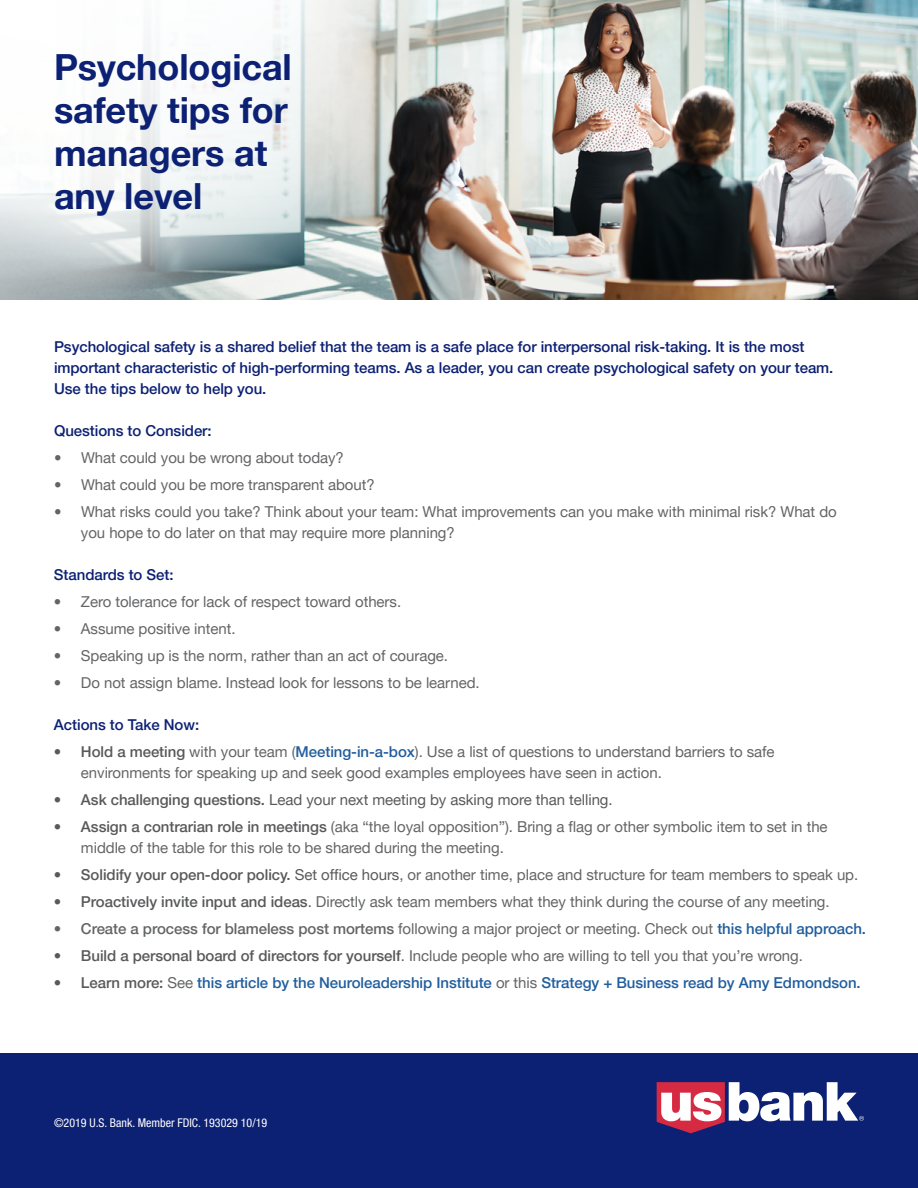
<style>
.page{position:relative;width:918px;height:1188px;background:#fff}
.page>*{position:absolute;margin:0;border:0;box-sizing:border-box;transform-origin:0 0}
.t1{font:700 36px/43.2px "Helvetica Neue LT Pro";letter-spacing:-.005em;color:#0c2074}
.t2{font:15px/21px "Helvetica Neue LT Pro";letter-spacing:-.005em;color:#636466}
.t3{font:500 15px/21px "Helvetica Neue LT Pro";letter-spacing:-.005em;color:#0c2074}
.t4{font:500 15px "Helvetica Neue LT Pro";letter-spacing:-.005em;color:#215e9e}
.t5{font:15px "Helvetica Neue LT Pro";letter-spacing:-.005em;color:#58595b}
.t6{font:condensed 12px "Helvetica Neue LT Pro";color:#fff}
.s1{font-weight:500;color:#58595b}
.s2{font-weight:500;color:#215e9e}
.s3{font-weight:500}
.s4{color:#58595b}
.s5{font-weight:400;color:#636466}
</style>
<div class="page">
<div style="left:0;top:1053px;width:918px;height:135px;background:#0c2074"></div>
<img style="left:0;top:0;width:918px;height:299px">
<svg style="left:657px;top:1082px;width:207px;height:51px"></svg>
<h1 class="t1" style="left:54px;top:44px;width:239px">Psychological safety tips for managers at any level</h1>
<p class="t3" style="left:54px;top:336px;width:781px">Psychological safety is a shared belief that the team is a safe place for interpersonal risk-taking. It is the most important characteristic of high-performing teams. As a leader, you can create psychological safety on your team.<br>Use the tips below to help you.</p>
<p class="t3" style="left:54px;top:420px;width:159px">Questions to Consider:</p>
<p class="t2" style="left:54px;top:446px;width:291px">• What could you be wrong about today?</p>
<p class="t2" style="left:54px;top:473px;width:322px">• What could you be more transparent about?</p>
<p class="t2" style="left:81px;top:500px;width:757px;text-indent:-27px">• What risks could you take? Think about your team: What improvements can you make with minimal risk? What do you hope to do later on that may require more planning?</p>
<p class="t3" style="left:54px;top:564px;width:121px">Standards to Set:</p>
<p class="t2" style="left:54px;top:590px;width:349px">• Zero tolerance for lack of respect toward others.</p>
<p class="t2" style="left:54px;top:617px;width:183px">• Assume positive intent.</p>
<p class="t2" style="left:54px;top:644px;width:396px">• Speaking up is the norm, rather than an act of courage.</p>
<p class="t2" style="left:54px;top:671px;width:427px">• Do not assign blame. Instead look for lessons to be learned.</p>
<p class="t3" style="left:54px;top:714px;width:147px">Actions to Take Now:</p>
<p class="t2" style="left:81px;top:740px;width:695px;text-indent:-27px"><span class="s1">• Hold a meeting</span> with your team (<span class="s2">Meeting-in-a-box</span>). Use a list of questions to understand barriers to safe environments for speaking up and seek good examples employees have seen in action.</p>
<p class="t5" style="left:54px;top:790px;width:560px"><span class="s3">• Ask challenging questions.</span> Lead your next meeting by asking more than telling.</p>
<p class="t2" style="left:81px;top:815px;width:748px;text-indent:-27px"><span class="s1">• Assign a contrarian role in meetings</span> (aka “the loyal opposition”). Bring a flag or other symbolic item to set in the middle of the table for this role to be shared during the meeting.</p>
<p class="t2" style="left:54px;top:863px;width:806px"><span class="s1">• Solidify your open-door policy.</span> <span class="s4">Set office hours</span>, or another time, place and structure for team members to speak up.</p>
<p class="t2" style="left:54px;top:890px;width:777px"><span class="s1">• Proactively invite input and ideas</span><span class="s4">.</span> Directly ask team members what they think during the course of any meeting.</p>
<p class="t2" style="left:54px;top:917px;width:814px"><span class="s3">• Create a process for blameless post mortems</span> following a major project or meeting. Check out <span class="s2">this helpful approach.</span></p>
<p class="t2" style="left:54px;top:944px;width:750px"><span class="s1">• Build a personal board of directors for yourself</span>. Include people who are willing to tell you that you’re wrong.</p>
<p class="t4" style="left:54px;top:973px;width:808px"><span class="s4">• Learn more:</span> <span class="s5">See</span> this article by the Neuroleadership Institute <span class="s5">or this</span> Strategy + Business read by Amy Edmondson.</p>
<p class="t6" style="left:54px;top:1116px;width:215px">©2019 U.S. Bank. Member FDIC. 193029 10/19</p>
</div>
